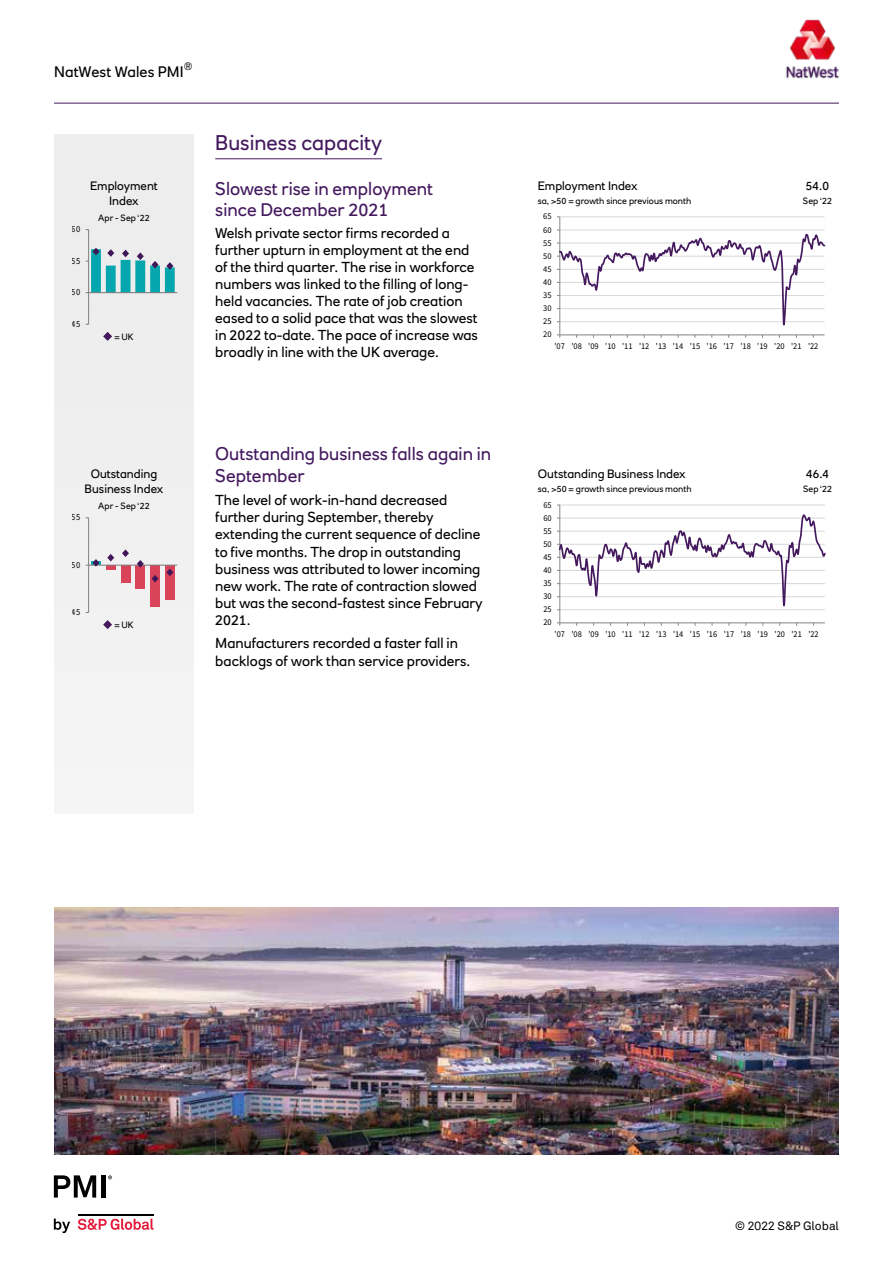
<style>
.page{position:relative;width:893px;height:1263px;background:#fff}
.page>*{position:absolute;margin:0;border:0;box-sizing:border-box;transform-origin:0 0}
.t1{font:21px "RN House Sans";color:#44195e}
.t2{font:18px/21.6px "RN House Sans";color:#44195e}
.t3{font:15px "RN House Sans";letter-spacing:.005em;color:#000}
.t4{font:14.25px/17.1px "RN House Sans";color:#000}
.t5{font:12px/14.4px "RN House Sans";color:#000;text-align:center}
.t6{font:12px "Akkurat LL";color:#000}
.t7{font:10.5px "RN House Sans";color:#000}
.t8{font:9.3px "Source Sans Pro";letter-spacing:.005em;color:#000;scale:.92 1}
.t9{font:9px "RN House Sans";color:#000}
.t10{font:8.85px "Source Sans Pro";letter-spacing:-.005em;color:#000;scale:.96 1}
.t11{font:8.85px "Source Sans Pro";letter-spacing:-.005em;color:#000;scale:.94 1}
</style>
<div class="page">
<hr style="left:54px;top:103px;width:785px;height:1px;background:#44195e">
<img style="left:785px;top:19px;width:55px;height:60px">
<svg style="left:54px;top:1218px;width:16px;height:15px"></svg>
<svg style="left:78px;top:1218px;width:75px;height:12px"></svg>
<hr style="left:78px;top:1213px;width:75px;height:2px;background:#000">
<svg style="left:54px;top:1175px;width:42px;height:22px"></svg>
<div style="left:101px;top:1175px;width:5px;height:22px;background:#000"></div>
<svg style="left:108px;top:1175px;width:4px;height:4px"></svg>
<div style="left:54px;top:134px;width:140px;height:680px;background:#ededed"></div>
<hr style="left:215px;top:159px;width:167px;height:1px;background:#44195e">
<hr style="left:560px;top:216px;width:264px;height:1px;background:#d9d9d9">
<hr style="left:559px;top:217px;width:1px;height:118px;background:#868686">
<svg style="left:557px;top:230px;width:268px;height:108px"></svg>
<hr style="left:88px;top:230px;width:1px;height:94px;background:#868686">
<hr style="left:89px;top:292px;width:88px;height:1px;background:#868686">
<svg style="left:86px;top:248px;width:89px;height:45px"></svg>
<hr style="left:560px;top:505px;width:265px;height:1px;background:#d9d9d9">
<hr style="left:559px;top:505px;width:1px;height:118px;background:#868686">
<hr style="left:560px;top:622px;width:265px;height:1px;background:#868686">
<svg style="left:557px;top:512px;width:268px;height:98px"></svg>
<div style="left:106px;top:565px;width:10px;height:5px;background:#da445a"></div>
<div style="left:121px;top:565px;width:9px;height:17px;background:#da445a"></div>
<div style="left:135px;top:565px;width:10px;height:24px;background:#da445a"></div>
<div style="left:150px;top:565px;width:10px;height:42px;background:#da445a"></div>
<div style="left:165px;top:565px;width:10px;height:34px;background:#da445a"></div>
<hr style="left:88px;top:518px;width:1px;height:94px;background:#868686">
<hr style="left:89px;top:565px;width:88px;height:1px;background:#868686">
<svg style="left:86px;top:559px;width:13px;height:8px"></svg>
<svg style="left:107px;top:554px;width:7px;height:7px"></svg>
<svg style="left:122px;top:549px;width:7px;height:8px"></svg>
<svg style="left:137px;top:560px;width:7px;height:8px"></svg>
<svg style="left:152px;top:575px;width:7px;height:7px"></svg>
<svg style="left:166px;top:569px;width:7px;height:7px"></svg>
<svg style="left:103px;top:332px;width:9px;height:9px"></svg>
<svg style="left:103px;top:620px;width:9px;height:9px"></svg>
<img style="left:54px;top:908px;width:785px;height:246px">
<p class="t7" style="left:184px;top:59px;width:10px">®</p>
<p class="t3" style="left:54px;top:63px;width:131px">NatWest Wales PMI</p>
<h1 class="t1" style="left:215px;top:130px;width:168px">Business capacity</h1>
<p class="t8" style="left:72px;top:223px;width:11px">60</p>
<p class="t8" style="left:72px;top:255px;width:11px">55</p>
<p class="t8" style="left:72px;top:286px;width:11px">50</p>
<p class="t8" style="left:72px;top:318px;width:11px">45</p>
<p class="t5" style="left:90px;top:179px;width:69px">Employment<br>Index</p>
<p class="t9" style="left:98px;top:212px;width:53px">Apr - Sep ‘22</p>
<p class="t9" style="left:114px;top:331px;width:21px">= UK</p>
<p class="t2" style="left:215px;top:177px;width:219px">Slowest rise in employment since December 2021</p>
<p class="t4" style="left:215px;top:224px;width:264px">Welsh private sector firms recorded a further upturn in employment at the end of the third quarter. The rise in workforce numbers was linked to the filling of long&shy;held vacancies. The rate of job creation eased to a solid pace that was the slowest in 2022 to-date. The pace of increase was broadly in line with the UK average.</p>
<p class="t5" style="left:538px;top:179px;width:101px">Employment Index</p>
<p class="t9" style="left:538px;top:195px;width:155px">sa, &gt;50 = growth since previous month</p>
<p class="t10" style="left:543px;top:211px;width:10px">65</p>
<p class="t10" style="left:543px;top:224px;width:10px">60</p>
<p class="t10" style="left:543px;top:237px;width:10px">55</p>
<p class="t10" style="left:543px;top:250px;width:10px">50</p>
<p class="t10" style="left:543px;top:263px;width:10px">45</p>
<p class="t10" style="left:543px;top:277px;width:10px">40</p>
<p class="t10" style="left:543px;top:290px;width:10px">35</p>
<p class="t10" style="left:543px;top:303px;width:10px">30</p>
<p class="t10" style="left:543px;top:316px;width:10px">25</p>
<p class="t10" style="left:543px;top:329px;width:10px">20</p>
<p class="t5" style="left:806px;top:179px;width:25px">54.0</p>
<p class="t9" style="left:803px;top:195px;width:31px">Sep ‘22</p>
<p class="t10" style="left:554px;top:341px;width:276px">'07 '08 '09 '10 '11 '12 '13 '14 '15 '16 '17 '18 '19 '20 '21 '22</p>
<p class="t5" style="left:85px;top:467px;width:80px">Outstanding<br>Business Index</p>
<p class="t8" style="left:72px;top:512px;width:11px">55</p>
<p class="t8" style="left:72px;top:559px;width:11px">50</p>
<p class="t8" style="left:72px;top:606px;width:11px">45</p>
<p class="t9" style="left:98px;top:500px;width:53px">Apr - Sep ‘22</p>
<p class="t9" style="left:114px;top:619px;width:21px">= UK</p>
<p class="t2" style="left:215px;top:443px;width:277px">Outstanding business falls again in<br>September</p>
<p class="t4" style="left:215px;top:492px;width:269px">The level of work-in-hand decreased further during September, thereby extending the current sequence of decline to five months. The drop in outstanding business was attributed to lower incoming new work. The rate of contraction slowed but was the second-fastest since February 2021.</p>
<p class="t4" style="left:215px;top:635px;width:257px">Manufacturers recorded a faster fall in backlogs of work than service providers.</p>
<p class="t5" style="left:538px;top:467px;width:149px">Outstanding Business Index</p>
<p class="t9" style="left:538px;top:483px;width:155px">sa, &gt;50 = growth since previous month</p>
<p class="t11" style="left:543px;top:499px;width:10px">65</p>
<p class="t11" style="left:543px;top:512px;width:10px">60</p>
<p class="t11" style="left:543px;top:525px;width:10px">55</p>
<p class="t11" style="left:543px;top:538px;width:10px">50</p>
<p class="t11" style="left:543px;top:551px;width:10px">45</p>
<p class="t11" style="left:543px;top:565px;width:10px">40</p>
<p class="t11" style="left:543px;top:578px;width:10px">35</p>
<p class="t11" style="left:543px;top:591px;width:10px">30</p>
<p class="t11" style="left:543px;top:604px;width:10px">25</p>
<p class="t11" style="left:543px;top:617px;width:10px">20</p>
<p class="t5" style="left:806px;top:467px;width:25px">46.4</p>
<p class="t9" style="left:803px;top:483px;width:31px">Sep ‘22</p>
<p class="t11" style="left:555px;top:629px;width:283px">'07 '08 '09 '10 '11 '12 '13 '14 '15 '16 '17 '18 '19 '20 '21 '22</p>
<p class="t6" style="left:735px;top:1216px;width:105px">© 2022 S&amp;P Global</p>
</div>
